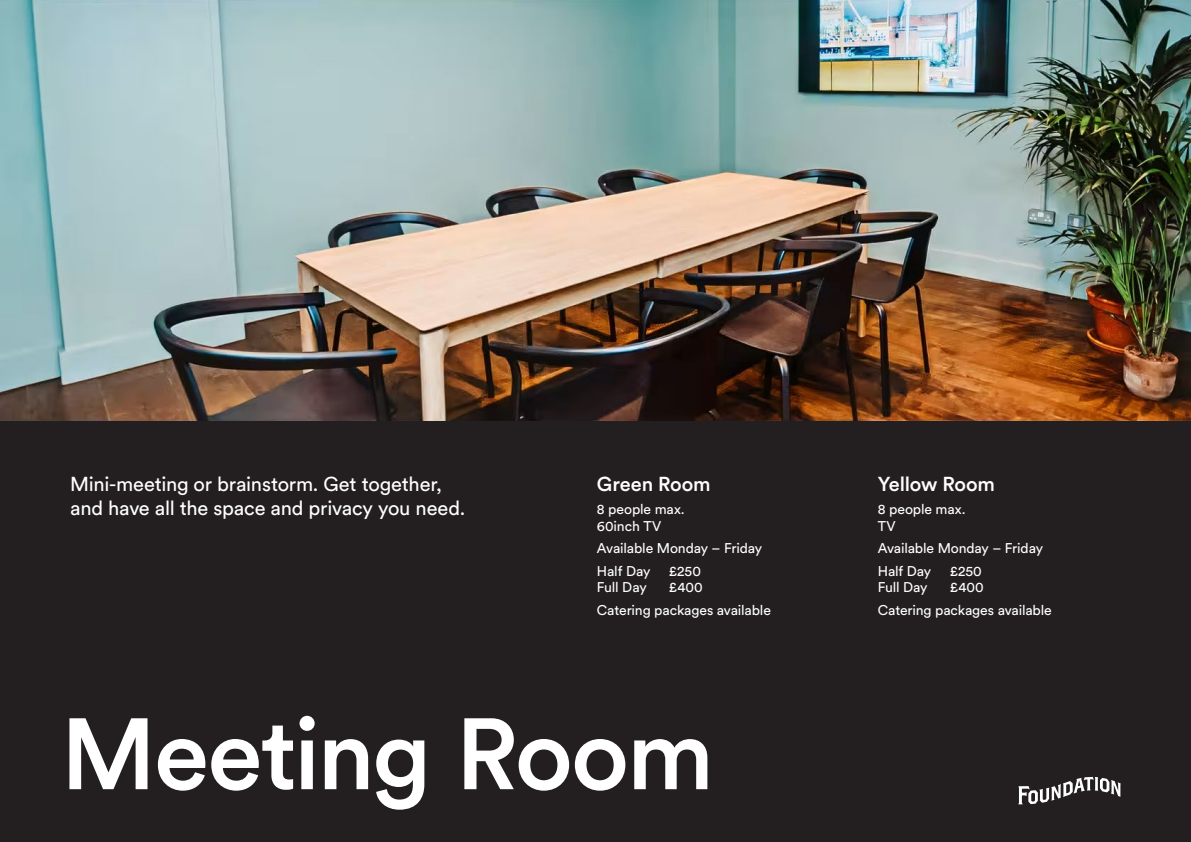
<style>
.page{position:relative;width:1191px;height:842px;background:#fff}
.page>*{position:absolute;margin:0;border:0;box-sizing:border-box;transform-origin:0 0}
.t1{font:500 100px "Circular Std";letter-spacing:-.025em;color:#fff}
.t2{font:20px/24px "Circular Std";letter-spacing:-.01em;color:#fff}
.t3{font:500 20px "Circular Std";letter-spacing:-.01em;color:#fff}
.t4{font:14px/16.8px "Circular Std";letter-spacing:-.01em;color:#fff}
</style>
<div class="page">
<div style="left:0;top:421px;width:1191px;height:421px;background:#231f20"></div>
<svg style="left:1018px;top:777px;width:102px;height:27px"></svg>
<img style="left:0;top:0;width:1191px;height:421px">
<p class="t2" style="left:70px;top:472px;width:396px">Mini-meeting or brainstorm. Get together, and have all the space and privacy you need.</p>
<p class="t3" style="left:597px;top:472px;width:115px">Green Room</p>
<p class="t4" style="left:597px;top:500px;width:89px">8 people max.<br>60inch TV</p>
<p class="t4" style="left:597px;top:540px;width:167px">Available Monday – Friday</p>
<p class="t4" style="left:597px;top:562px;width:55px">Half Day</p>
<p class="t4" style="left:669px;top:562px;width:34px">£250</p>
<p class="t4" style="left:597px;top:579px;width:51px">Full Day</p>
<p class="t4" style="left:669px;top:579px;width:35px">£400</p>
<p class="t4" style="left:597px;top:601px;width:175px">Catering packages available</p>
<p class="t1" style="left:61px;top:691px;width:654px">Meeting Room</p>
<p class="t3" style="left:877px;top:472px;width:119px">Yellow Room</p>
<p class="t4" style="left:877px;top:500px;width:89px">8 people max.<br>TV</p>
<p class="t4" style="left:877px;top:540px;width:167px">Available Monday – Friday</p>
<p class="t4" style="left:877px;top:562px;width:55px">Half Day</p>
<p class="t4" style="left:949px;top:562px;width:34px">£250</p>
<p class="t4" style="left:877px;top:579px;width:51px">Full Day</p>
<p class="t4" style="left:949px;top:579px;width:35px">£400</p>
<p class="t4" style="left:877px;top:601px;width:175px">Catering packages available</p>
</div>
